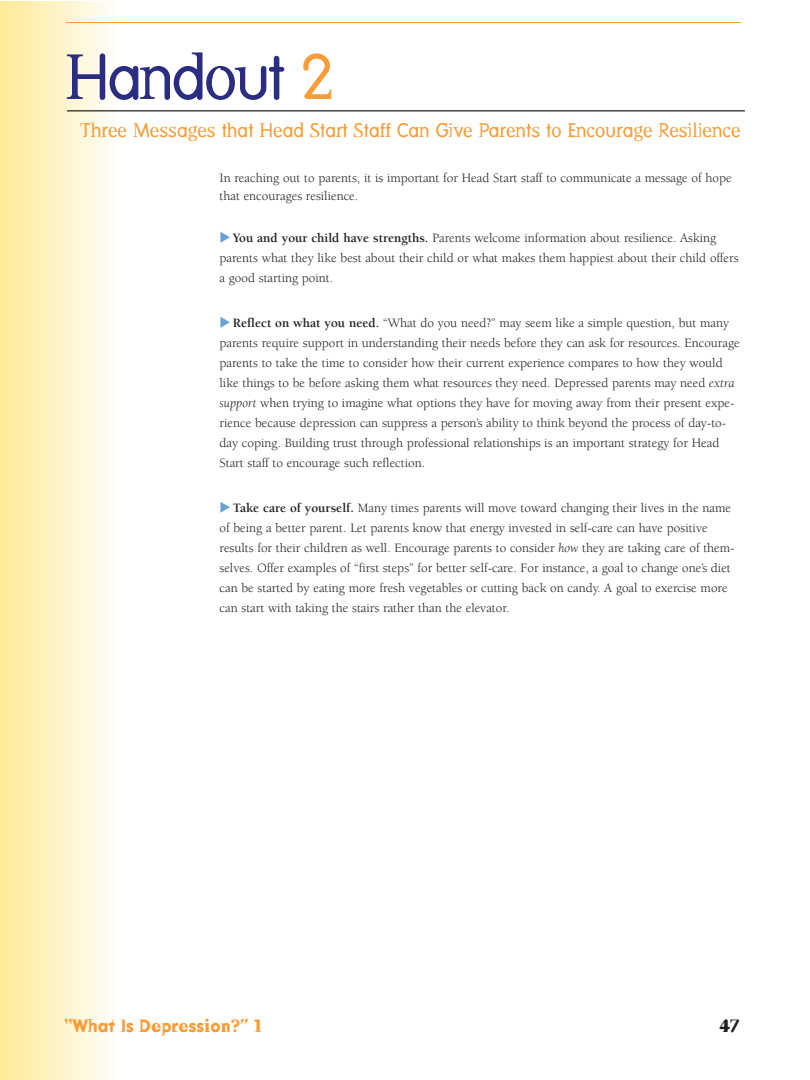
<style>
.page{position:relative;width:810px;height:1080px;background:#fff}
.page>*{position:absolute;margin:0;border:0;box-sizing:border-box;transform-origin:0 0}
.t1{font:62.5px "Dead History Roman";letter-spacing:-.035em;color:#2a2d80}
.t2{font:19.38px "Dead History Roman";color:#f89d38}
.t3{font:700 17.5px "Dead History";color:#f89d38}
.t4{font:700 17.5px "Dead History";color:#231f20}
.t5{font:13.12px/20px "Berkeley";color:#231f20}
.s1{color:#f89d38}
.s2{font-weight:700}
.s3{font-style:italic}
</style>
<div class="page">
<div style="left:0;top:2px;width:117px;height:1078px;background:linear-gradient(to right,#ffea96,#fefefb)"></div>
<hr style="left:66px;top:22px;width:675px;height:1px;background:#f89d38">
<hr style="left:67px;top:110px;width:678px;height:1px;background:#231f20">
<h1 class="t1" style="left:66px;top:41px;width:270px">Handout <span class="s1">2</span></h1>
<h2 class="t2" style="left:81px;top:119px;width:662px">Three Messages that Head Start Staff Can Give Parents to Encourage Resilience</h2>
<p class="t5" style="left:220px;top:170px;width:514px;line-height:17.5px">In reaching out to parents, it is important for Head Start staff to communicate a message of hope that encourages resilience.</p>
<p class="t5" style="left:220px;top:229px;width:521px;text-indent:13px"><span class="s2">You and your child have strengths.</span> Parents welcome information about resilience. Asking parents what they like best about their child or what makes them happiest about their child offers a good starting point.</p>
<p class="t5" style="left:220px;top:314px;width:522px;text-indent:13px"><span class="s2">Reflect on what you need.</span> “What do you need?” may seem like a simple question, but many parents require support in understanding their needs before they can ask for resources. Encourage parents to take the time to consider how their current experience compares to how they would like things to be before asking them what resources they need. Depressed parents may need <span class="s3">extra support</span> when trying to imagine what options they have for moving away from their present expe&shy;rience because depression can suppress a person’s ability to think beyond the process of day-to&shy;day coping. Building trust through professional relationships is an important strategy for Head Start staff to encourage such reflection.</p>
<p class="t5" style="left:220px;top:499px;width:517px;text-indent:13px"><span class="s2">Take care of yourself.</span> Many times parents will move toward changing their lives in the name of being a better parent. Let parents know that energy invested in self-care can have positive results for their children as well. Encourage parents to consider <span class="s3">how</span> they are taking care of them&shy;selves. Offer examples of “first steps” for better self-care. For instance, a goal to change one’s diet can be started by eating more fresh vegetables or cutting back on candy. A goal to exercise more can start with taking the stairs rather than the elevator.</p>
<h3 class="t3" style="left:64px;top:1016px;width:199px">“What Is Depression?” 1</h3>
<h3 class="t4" style="left:720px;top:1016px;width:21px">47</h3>
</div>
